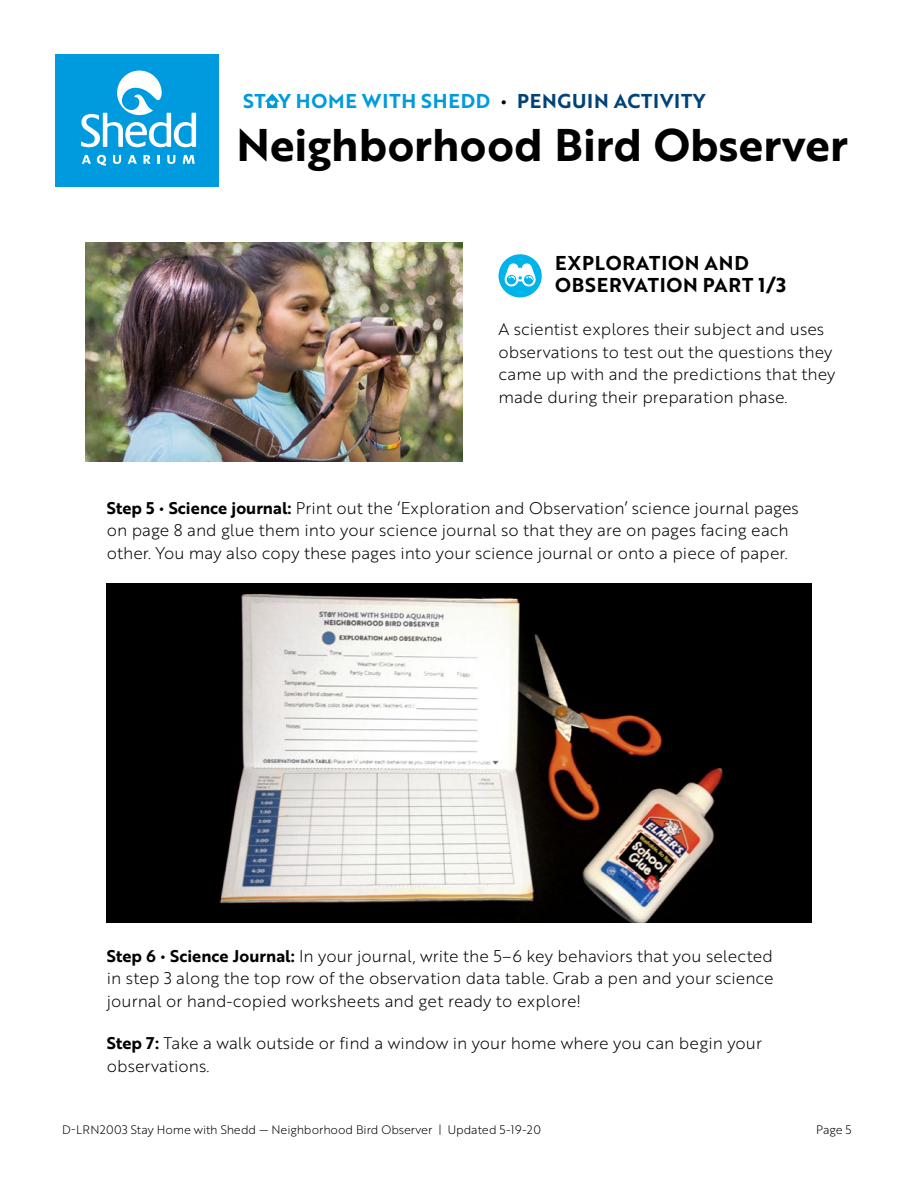
<style>
.page{position:relative;width:918px;height:1188px;background:#fff}
.page>*{position:absolute;margin:0;border:0;box-sizing:border-box;transform-origin:0 0}
.t1{font:44.55px "Brother 1816 Bold";color:#000}
.t2{font:19.5px "Brother 1816 Bold";letter-spacing:.04em;color:#009bdf}
.t3{font:19.5px/22.5px "Brother 1816 Bold";letter-spacing:.04em;color:#000}
.t4{font:16.5px/22.5px "Brother 1816 Light";color:#000}
.t5{font:12px "Brother 1816 Light";letter-spacing:-.01em;color:#000}
.s1{color:#fff}
.s2{font-family:"The Sans Os F";font-weight:700;color:#000}
.s3{color:#00427a}
.s4{font-family:"Brother 1816 Bold"}
.s5{font-family:"The Sans Os F";font-weight:700}
</style>
<div class="page">
<div style="left:55px;top:54px;width:163px;height:132px;background:#009bdf"></div>
<svg style="left:81px;top:71px;width:115px;height:76px"></svg>
<svg style="left:82px;top:155px;width:9px;height:9px"></svg>
<svg style="left:97px;top:155px;width:9px;height:11px"></svg>
<svg style="left:113px;top:155px;width:8px;height:9px"></svg>
<svg style="left:128px;top:155px;width:9px;height:9px"></svg>
<svg style="left:144px;top:155px;width:7px;height:9px"></svg>
<svg style="left:157px;top:155px;width:3px;height:9px"></svg>
<svg style="left:167px;top:155px;width:8px;height:9px"></svg>
<svg style="left:183px;top:155px;width:12px;height:9px"></svg>
<svg style="left:265px;top:94px;width:14px;height:14px"></svg>
<img style="left:86px;top:242px;width:377px;height:219px">
<img style="left:107px;top:583px;width:704px;height:339px">
<div style="left:499px;top:254px;width:43px;height:43px;background:#00b3e9;border-radius:50%"></div>
<svg style="left:504px;top:263px;width:32px;height:24px"></svg>
<p class="t2" style="left:243px;top:86px;width:464px">ST<span class="s1">A</span>Y HOME WITH SHEDD <span class="s2">•</span> <span class="s3">PENGUIN ACTIVITY</span></p>
<h1 class="t1" style="left:237px;top:111px;width:613px">Neighborhood Bird Observer</h1>
<p class="t3" style="left:555px;top:251px;width:233px">EXPLORATION AND<br>OBSERVATION PART 1/3</p>
<p class="t4" style="left:499px;top:317px;width:338px">A scientist explores their subject and uses observations to test out the questions they came up with and the predictions that they made during their preparation phase.</p>
<p class="t4" style="left:107px;top:496px;width:693px"><span class="s4">Step 5</span> <span class="s5">•</span> <span class="s4">Science journal:</span> Print out the ‘Exploration and Observation’ science journal pages on page 8 and glue them into your science journal so that they are on pages facing each other. You may also copy these pages into your science journal or onto a piece of paper.</p>
<p class="t4" style="left:107px;top:944px;width:668px;text-align:justify"><span class="s4">Step 6</span> <span class="s5">•</span> <span class="s4">Science Journal:</span> In your journal, write the 5–6 key behaviors that you selected in step 3 along the top row of the observation data table. Grab a pen and your science journal or hand-copied worksheets and get ready to explore!</p>
<p class="t4" style="left:107px;top:1032px;width:657px"><span class="s4">Step 7:</span> Take a walk outside or find a window in your home where you can begin your observations.</p>
<p class="t5" style="left:62px;top:1121px;width:480px">D-LRN2003 Stay Home with Shedd — Neighborhood Bird Observer | Updated 5-19-20</p>
<p class="t5" style="left:816px;top:1121px;width:37px">Page 5</p>
</div>
